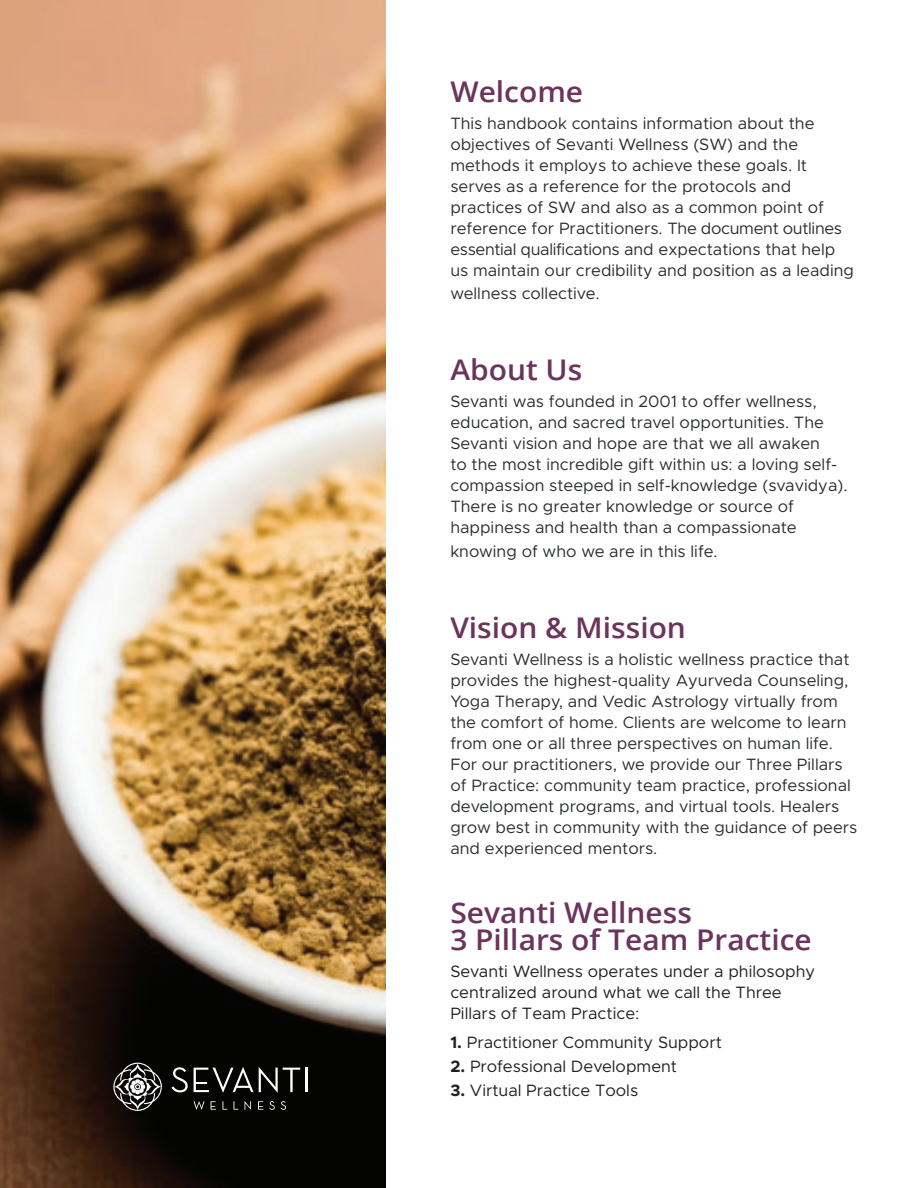
<style>
.page{position:relative;width:918px;height:1188px;background:#fff}
.page>*{position:absolute;margin:0;border:0;box-sizing:border-box;transform-origin:0 0}
.t1{font:600 28.5px/27px "Open Sans";color:#6c345c;scale:1.05 1}
.t2{font:16.5px/21px "Metropolis";color:#2a2e30}
.t3{font:16.5px/21px "Metropolis";color:#231f20}
.s1{font-weight:700}
</style>
<div class="page">
<img style="left:0;top:1px;width:386px;height:1186px">
<svg style="left:172px;top:1067px;width:16px;height:25px"></svg>
<svg style="left:194px;top:1067px;width:106px;height:26px;background:#3a3b3a"></svg>
<hr style="left:305px;top:1068px;width:3px;height:24px;background:#fff">
<svg style="left:113px;top:1063px;width:49px;height:48px;background:#504e4d"></svg>
<svg style="left:194px;top:1101px;width:10px;height:9px"></svg>
<svg style="left:211px;top:1101px;width:5px;height:9px"></svg>
<svg style="left:223px;top:1101px;width:4px;height:9px"></svg>
<svg style="left:234px;top:1101px;width:4px;height:9px"></svg>
<svg style="left:245px;top:1101px;width:6px;height:9px"></svg>
<svg style="left:258px;top:1101px;width:5px;height:9px"></svg>
<svg style="left:269px;top:1101px;width:6px;height:9px"></svg>
<svg style="left:281px;top:1101px;width:5px;height:9px"></svg>
<h1 class="t1" style="left:450px;top:77px;width:128px">Welcome</h1>
<p class="t2" style="left:450px;top:112px;width:405px">This handbook contains information about the objectives of Sevanti Wellness (SW) and the methods it employs to achieve these goals. It serves as a reference for the protocols and practices of SW and also as a common point of reference for Practitioners. The document outlines essential qualifications and expectations that help us maintain our credibility and position as a leading</p>
<p class="t2" style="left:450px;top:283px;width:151px">wellness collective.</p>
<h1 class="t1" style="left:450px;top:356px;width:127px">About Us</h1>
<p class="t2" style="left:450px;top:391px;width:399px">Sevanti was founded in 2001 to offer wellness, education, and sacred travel opportunities. The Sevanti vision and hope are that we all awaken<br>to the most incredible gift within us: a loving self&shy;compassion steeped in self-knowledge (svavidya).<br>There is no greater knowledge or source of happiness and health than a compassionate</p>
<p class="t2" style="left:450px;top:541px;width:269px">knowing of who we are in this life.</p>
<h1 class="t1" style="left:450px;top:614px;width:226px">Vision &amp; Mission</h1>
<p class="t2" style="left:450px;top:649px;width:409px">Sevanti Wellness is a holistic wellness practice that provides the highest-quality Ayurveda Counseling, Yoga Therapy, and Vedic Astrology virtually from the comfort of home. Clients are welcome to learn from one or all three perspectives on human life.<br>For our practitioners, we provide our Three Pillars of Practice: community team practice, professional development programs, and virtual tools. Healers grow best in community with the guidance of peers and experienced mentors.</p>
<h1 class="t1" style="left:450px;top:899px;width:346px">Sevanti Wellness<br>3 Pillars of Team Practice</h1>
<p class="t3" style="left:450px;top:961px;width:366px">Sevanti Wellness operates under a philosophy centralized around what we call the Three<br>Pillars of Team Practice:</p>
<p class="t3" style="left:450px;top:1031px;width:273px"><span class="s1">1.</span> Practitioner Community Support</p>
<p class="t3" style="left:450px;top:1055px;width:228px"><span class="s1">2.</span> Professional Development</p>
<p class="t3" style="left:450px;top:1079px;width:189px"><span class="s1">3.</span> Virtual Practice Tools</p>
</div>
